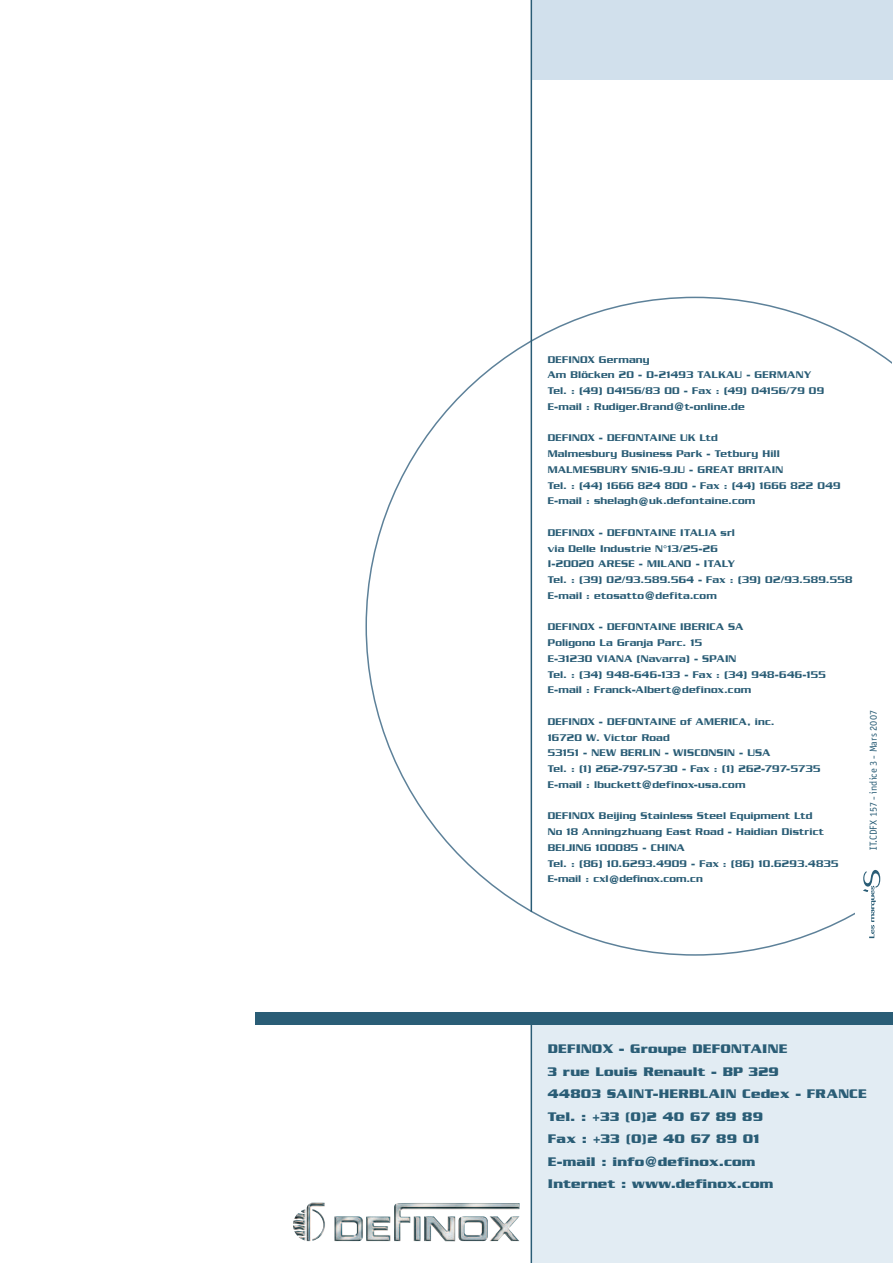
<style>
.page{position:relative;width:893px;height:1263px;background:#fff}
.page>*{position:absolute;margin:0;border:0;box-sizing:border-box;transform-origin:0 0}
.t1{font:700 13.5px/22.5px "Serpentine";letter-spacing:.015em;color:#2a5d76}
.t2{font:500 10.5px/15.8px "Serpentine";letter-spacing:.02em;color:#2a5d76}
.t3{font:10.5px "Officina Sans";color:#2a5d76}
.s1{font-size:13.5px}
.s2{font-weight:500}
.s3{font-size:16.5px}
</style>
<div class="page">
<svg style="left:365px;top:297px;width:527px;height:659px"></svg>
<div style="left:625px;top:699px;width:53px;height:237px;background:#fff"></div>
<div style="left:531px;top:0;width:362px;height:79px;background:#d1e0ec"></div>
<div style="left:531px;top:1021px;width:362px;height:242px;background:#e2ecf3"></div>
<div style="left:255px;top:1012px;width:638px;height:13px;background:#2a5d76"></div>
<hr style="left:530px;top:0;width:2px;height:911px;background:#2a5d76">
<hr style="left:530px;top:1023px;width:2px;height:240px;background:#2a5d76">
<div style="left:855px;top:860px;width:38px;height:81px;background:#fff"></div>
<svg style="left:863px;top:870px;width:17px;height:68px"></svg>
<img style="left:294px;top:1203px;width:225px;height:38px">
<p class="t2" style="left:548px;top:352px;width:278px">DEFINOX Germany<br>Am Blöcken 20 - D-21493 TALKAU - GERMANY Tel. : (49) 04156/83 00 - Fax : (49) 04156/79 09<br>E-mail : Rudiger.Brand<span class="s1">@</span>t-online.de</p>
<p class="t2" style="left:548px;top:431px;width:294px">DEFINOX - DEFONTAINE UK Ltd<br>Malmesbury Business Park - Tetbury Hill MALMESBURY SN16-9JU - GREAT BRITAIN<br>Tel. : (44) 1666 824 800 - Fax : (44) 1666 822 049<br>E-mail : shelagh<span class="s1">@</span>uk.defontaine.com</p>
<p class="t2" style="left:548px;top:526px;width:306px">DEFINOX - DEFONTAINE ITALIA srl<br>via Delle Industrie N°13/25-26<br>I-20020 ARESE - MILANO - ITALY<br>Tel. : (39) 02/93.589.564 - Fax : (39) 02/93.589.558<br>E-mail : etosatto<span class="s1">@</span>defita.com</p>
<p class="t2" style="left:548px;top:620px;width:280px">DEFINOX - DEFONTAINE IBERICA SA<br>Poligono La Granja Parc. 15<br>E-31230 VIANA (Navarra) - SPAIN<br>Tel. : (34) 948-646-133 - Fax : (34) 948-646-155<br>E-mail : Franck-Albert<span class="s1">@</span>definox.com</p>
<p class="t2" style="left:548px;top:715px;width:274px">DEFINOX - DEFONTAINE of AMERICA, inc.<br>16720 W. Victor Road<br>53151 - NEW BERLIN - WISCONSIN - USA<br>Tel. : (1) 262-797-5730 - Fax : (1) 262-797-5735<br>E-mail : lbuckett<span class="s1">@</span>definox-usa.com</p>
<p class="t2" style="left:548px;top:809px;width:292px">DEFINOX Beijing Stainless Steel Equipment Ltd<br>No 18 Anningzhuang East Road - Haidian District BEIJING 100085 - CHINA<br>Tel. : (86) 10.6293.4909 - Fax : (86) 10.6293.4835<br>E-mail : cxl<span class="s1">@</span>definox.com.cn</p>
<p class="t3" style="left:869px;top:850px;width:141px;rotate:-90deg">IT.CDFX 157 - indice 3 - Mars 2007</p>
<p class="t1" style="left:548px;top:1039px;width:320px">DEFINOX - Groupe DEFONTAINE<br>3 rue Louis Renault - BP 329<br>44803 SAINT-HERBLAIN Cedex - FRANCE<br>Tel. : <span class="s2">+</span>33 <span class="s2">(</span>0<span class="s2">)</span>2 40 67 89 89<br>Fax : <span class="s2">+</span>33 <span class="s2">(</span>0<span class="s2">)</span>2 40 67 89 01<br>E-mail : info<span class="s3">@</span>definox.com<br>Internet : www.definox.com</p>
</div>
